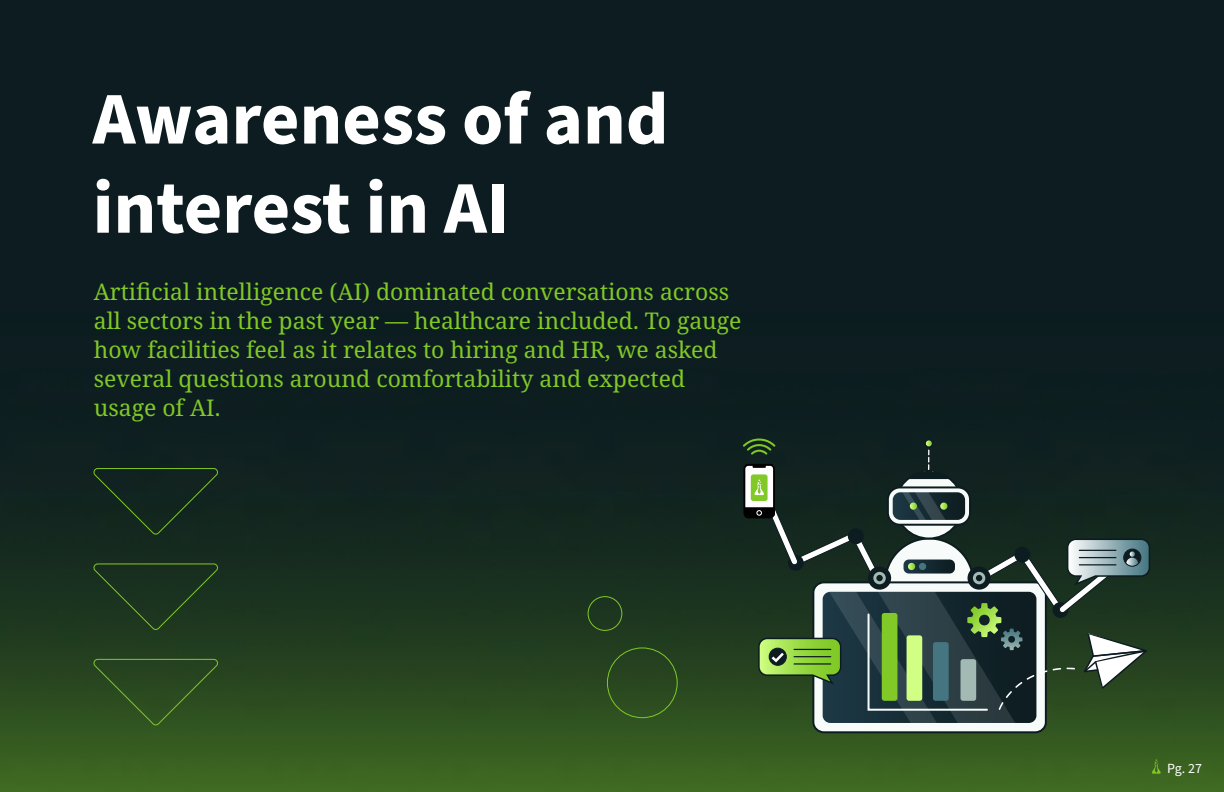
<style>
.page{position:relative;width:1224px;height:792px;background:#fff}
.page>*{position:absolute;margin:0;border:0;box-sizing:border-box;transform-origin:0 0}
.t1{font:700 74.3px/89.2px "Source Sans Pro";color:#fff}
.t2{font:23px/29px "Noto Serif";color:#80c926}
.t3{font:14px "Source Sans Pro";color:#fff}
</style>
<div class="page">
<img style="left:0;top:0;width:1224px;height:792px">
<div style="left:93px;top:468px;width:127px;height:67px;background:#122520"></div>
<svg style="left:93px;top:563px;width:127px;height:68px;background:#1e371f"></svg>
<svg style="left:93px;top:659px;width:127px;height:67px;background:#2c4d20"></svg>
<div style="left:607px;top:648px;width:70px;height:70px;border:1px solid #80c926;border-radius:50%"></div>
<div style="left:588px;top:596px;width:34px;height:35px;border:1px solid #80c926;border-radius:50%"></div>
<div style="left:814px;top:583px;width:231px;height:148px;background:#f7fcfb;border-radius:9px"></div>
<svg style="left:743px;top:439px;width:409px;height:286px;background:#3a5043"></svg>
<svg style="left:1152px;top:759px;width:9px;height:15px"></svg>
<h1 class="t1" style="left:93px;top:76px;width:577px">Awareness of and interest in AI</h1>
<p class="t2" style="left:94px;top:278px;width:649px">Artificial intelligence (AI) dominated conversations across all sectors in the past year — healthcare included. To gauge how facilities feel as it relates to hiring and HR, we asked several questions around comfortability and expected usage of AI.</p>
<p class="t3" style="left:1167px;top:759px;width:36px">Pg. 27</p>
</div>
